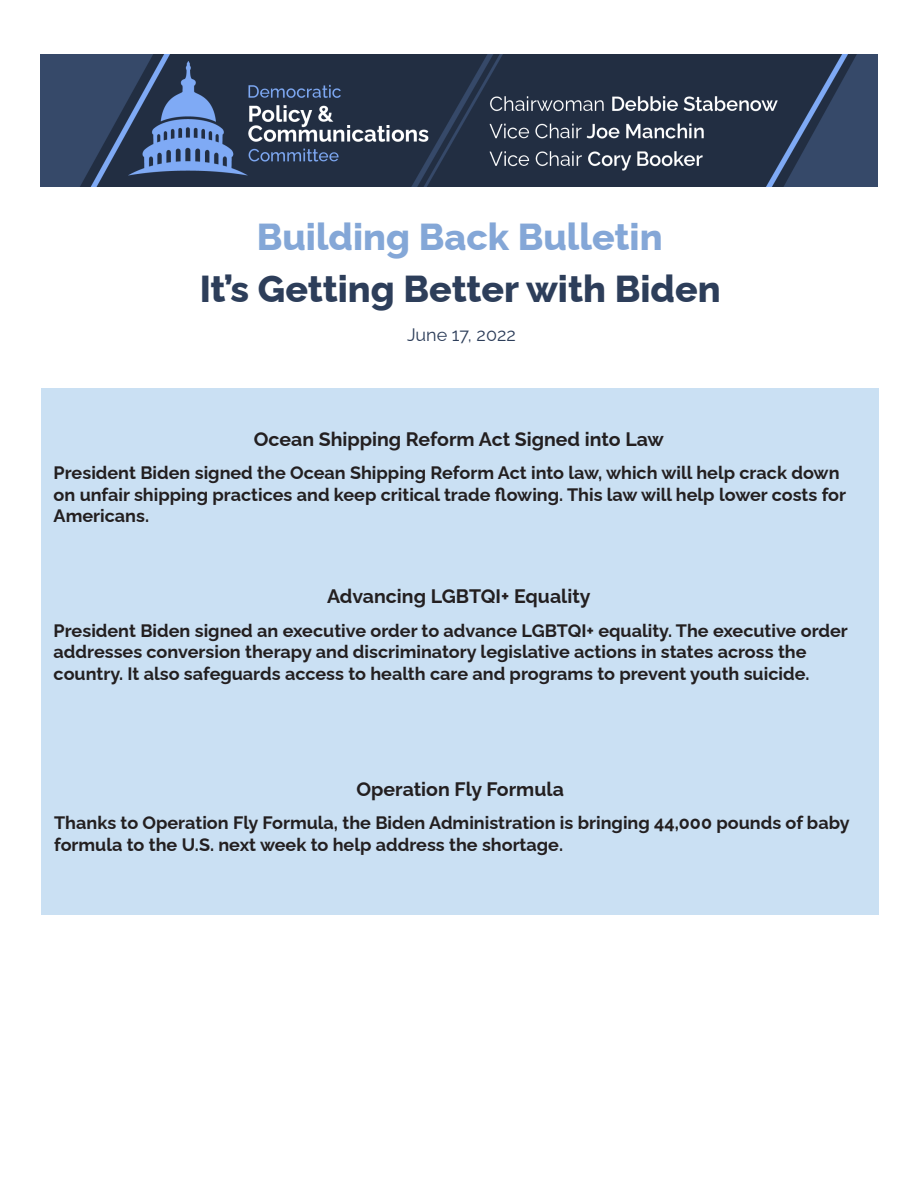
<style>
.page{position:relative;width:918px;height:1188px;background:#fff}
.page>*{position:absolute;margin:0;border:0;box-sizing:border-box;transform-origin:0 0}
.t1{font:800 37.5px "Raleway";color:#2d3e5a}
.t2{font:800 37.5px "Raleway";color:#84a7d7}
.t3{font:700 19.5px "Raleway";color:#231f20}
.t4{font:700 18px/21.6px "Raleway";color:#231f20}
.t5{font:18px "Raleway";color:#2d3e5a}
</style>
<div class="page">
<div style="left:41px;top:388px;width:838px;height:526px;background:#cae0f3"></div>
<img style="left:40px;top:54px;width:838px;height:133px">
<p class="t2" style="left:257px;top:207px;width:407px">Building Back Bulletin</p>
<p class="t1" style="left:200px;top:259px;width:523px">It’s Getting Better with Biden</p>
<p class="t5" style="left:407px;top:321px;width:110px">June 17, 2022</p>
<p class="t3" style="left:254px;top:423px;width:412px">Ocean Shipping Reform Act Signed into Law</p>
<p class="t4" style="left:54px;top:460px;width:794px">President Biden signed the Ocean Shipping Reform Act into law, which will help crack down on unfair shipping practices and keep critical trade flowing. This law will help lower costs for<br>Americans.</p>
<p class="t3" style="left:327px;top:581px;width:265px">Advancing LGBTQI+ Equality</p>
<p class="t4" style="left:54px;top:618px;width:796px">President Biden signed an executive order to advance LGBTQI+ equality. The executive order addresses conversion therapy and discriminatory legislative actions in states across the country. It also safeguards access to health care and programs to prevent youth suicide.</p>
<p class="t3" style="left:357px;top:773px;width:209px">Operation Fly Formula</p>
<p class="t4" style="left:54px;top:810px;width:797px">Thanks to Operation Fly Formula, the Biden Administration is bringing 44,000 pounds of baby formula to the U.S. next week to help address the shortage.</p>
</div>
